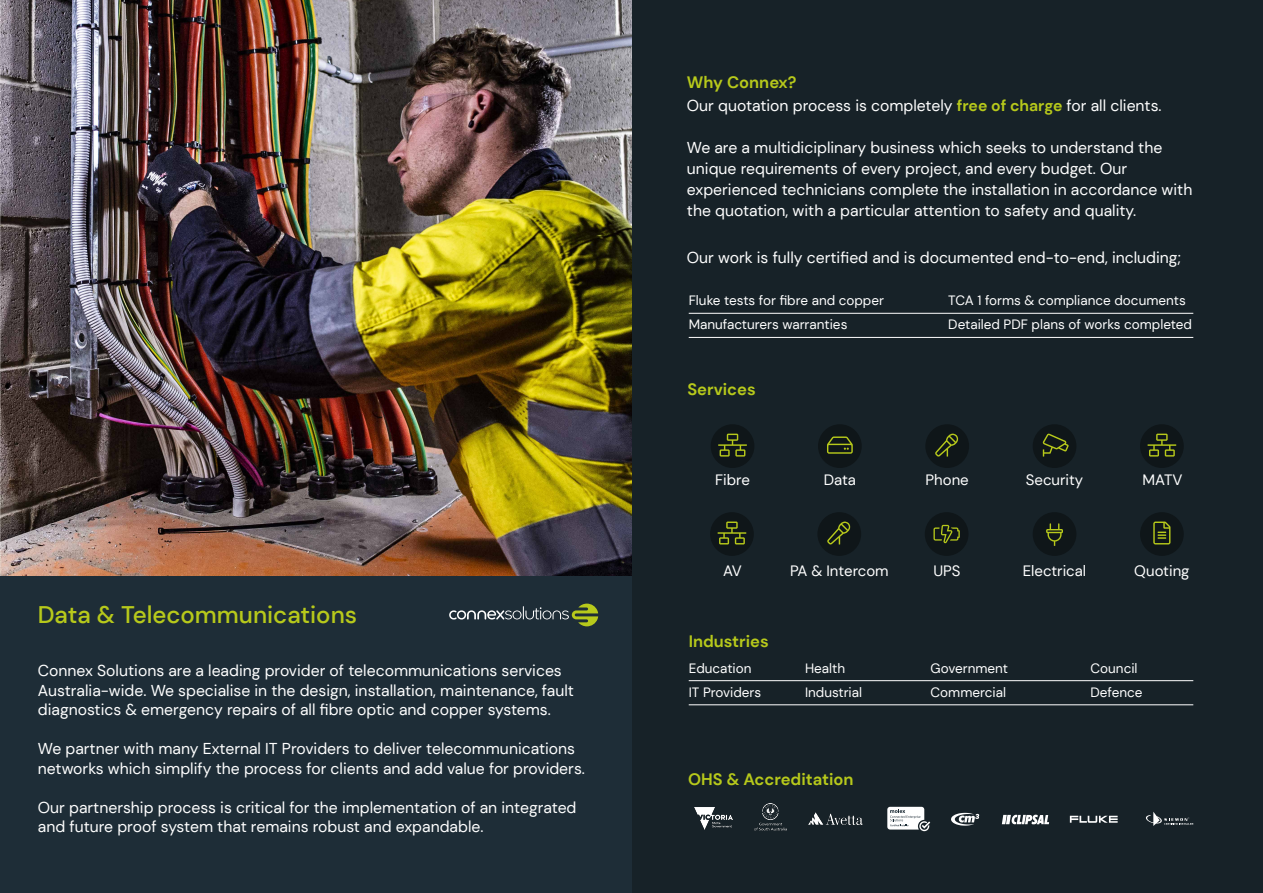
<style>
.page{position:relative;width:1263px;height:893px;background:#fff}
.page>*{position:absolute;margin:0;border:0;box-sizing:border-box;transform-origin:0 0}
.t1{font:500 24px "DM Sans";color:#b7c91b}
.t2{font:700 16.5px "DM Sans";color:#b7c91b}
.t3{font:15.75px/19.5px "DM Sans";color:#fff}
.t4{font:15px "DM Sans";color:#fff}
.t5{font:13.5px/24px "DM Sans";color:#fff}
.s1{font-weight:700;color:#b7c91b}
</style>
<div class="page">
<div style="left:631px;top:0;width:632px;height:893px;background:#172228"></div>
<div style="left:0;top:0;width:631px;height:893px;background:#1e2d37"></div>
<svg style="left:449px;top:604px;width:149px;height:22px"></svg>
<svg style="left:951px;top:813px;width:28px;height:13px"></svg>
<svg style="left:1070px;top:816px;width:48px;height:7px"></svg>
<svg style="left:1146px;top:812px;width:47px;height:14px"></svg>
<img style="left:694px;top:807px;width:39px;height:22px">
<img style="left:754px;top:804px;width:33px;height:27px">
<img style="left:808px;top:812px;width:55px;height:12px">
<svg style="left:887px;top:807px;width:43px;height:24px"></svg>
<div style="left:711px;top:424px;width:43px;height:44px;background:#0f1619;border-radius:50%"></div>
<svg style="left:718px;top:434px;width:29px;height:23px"></svg>
<div style="left:818px;top:424px;width:44px;height:44px;background:#0f1619;border-radius:50%"></div>
<svg style="left:827px;top:436px;width:26px;height:18px"></svg>
<div style="left:925px;top:424px;width:44px;height:44px;background:#0f1619;border-radius:50%"></div>
<svg style="left:935px;top:434px;width:24px;height:23px"></svg>
<div style="left:817px;top:512px;width:44px;height:44px;background:#0f1619;border-radius:50%"></div>
<svg style="left:827px;top:522px;width:24px;height:22px"></svg>
<div style="left:1033px;top:424px;width:43px;height:44px;background:#0f1619;border-radius:50%"></div>
<svg style="left:1043px;top:434px;width:25px;height:23px"></svg>
<div style="left:710px;top:512px;width:44px;height:44px;background:#0f1619;border-radius:50%"></div>
<svg style="left:718px;top:522px;width:28px;height:22px"></svg>
<div style="left:1140px;top:424px;width:44px;height:44px;background:#0f1619;border-radius:50%"></div>
<svg style="left:1147px;top:434px;width:29px;height:23px"></svg>
<div style="left:925px;top:512px;width:43px;height:44px;background:#0f1619;border-radius:50%"></div>
<div style="left:1033px;top:512px;width:43px;height:44px;background:#0f1619;border-radius:50%"></div>
<div style="left:1140px;top:512px;width:44px;height:44px;background:#0f1619;border-radius:50%"></div>
<svg style="left:1153px;top:522px;width:17px;height:22px"></svg>
<hr style="left:689px;top:680px;width:504px;height:1px;background:#fff">
<hr style="left:689px;top:704px;width:504px;height:1px;background:#fff">
<hr style="left:689px;top:313px;width:504px;height:1px;background:#fff">
<hr style="left:689px;top:337px;width:504px;height:1px;background:#fff">
<img style="left:0;top:0;width:631px;height:576px">
<svg style="left:1002px;top:815px;width:47px;height:9px"></svg>
<svg style="left:933px;top:525px;width:27px;height:18px"></svg>
<svg style="left:1046px;top:523px;width:17px;height:23px"></svg>
<h1 class="t1" style="left:38px;top:600px;width:321px">Data &amp; Telecommunications</h1>
<p class="t3" style="left:38px;top:661px;width:538px">Connex Solutions are a leading provider of telecommunications services<br>Australia-wide. We specialise in the design, installation, maintenance, fault diagnostics &amp; emergency repairs of all fibre optic and copper systems.</p>
<p class="t3" style="left:38px;top:739px;width:548px">We partner with many External IT Providers to deliver telecommunications networks which simplify the process for clients and add value for providers.</p>
<p class="t3" style="left:38px;top:797px;width:540px">Our partnership process is critical for the implementation of an integrated and future proof system that remains robust and expandable.</p>
<p class="t2" style="left:687px;top:72px;width:111px">Why Connex?</p>
<p class="t3" style="left:687px;top:96px;width:476px">Our quotation process is completely <span class="s1">free of charge</span> for all clients.</p>
<p class="t3" style="left:687px;top:137px;width:507px;line-height:21px">We are a multidiciplinary business which seeks to understand the unique requirements of every project, and every budget. Our experienced technicians complete the installation in accordance with the quotation, with a particular attention to safety and quality.</p>
<p class="t3" style="left:687px;top:247px;width:496px">Our work is fully certified and is documented end-to-end, including;</p>
<p class="t5" style="left:689px;top:288px;width:197px">Fluke tests for fibre and copper<br>Manufacturers warranties</p>
<p class="t5" style="left:948px;top:288px;width:245px">TCA 1 forms &amp; compliance documents<br>Detailed PDF plans of works completed</p>
<p class="t2" style="left:687px;top:379px;width:70px">Services</p>
<p class="t4" style="left:715px;top:470px;width:36px">Fibre</p>
<p class="t4" style="left:824px;top:470px;width:34px">Data</p>
<p class="t4" style="left:925px;top:470px;width:45px">Phone</p>
<p class="t4" style="left:1026px;top:470px;width:59px">Security</p>
<p class="t4" style="left:1142px;top:470px;width:41px">MATV</p>
<p class="t4" style="left:723px;top:561px;width:20px">AV</p>
<p class="t2" style="left:689px;top:631px;width:81px">Industries</p>
<p class="t4" style="left:790px;top:561px;width:100px">PA &amp; Intercom</p>
<p class="t4" style="left:933px;top:561px;width:29px">UPS</p>
<p class="t4" style="left:1023px;top:561px;width:65px">Electrical</p>
<p class="t4" style="left:1134px;top:561px;width:57px">Quoting</p>
<p class="t5" style="left:689px;top:657px;width:74px">Education<br>IT Providers</p>
<p class="t5" style="left:805px;top:657px;width:59px">Health<br>Industrial</p>
<p class="t5" style="left:930px;top:657px;width:79px">Government<br>Commercial</p>
<p class="t5" style="left:1090px;top:657px;width:54px">Council<br>Defence</p>
<p class="t2" style="left:688px;top:769px;width:167px">OHS &amp; Accreditation</p>
</div>
